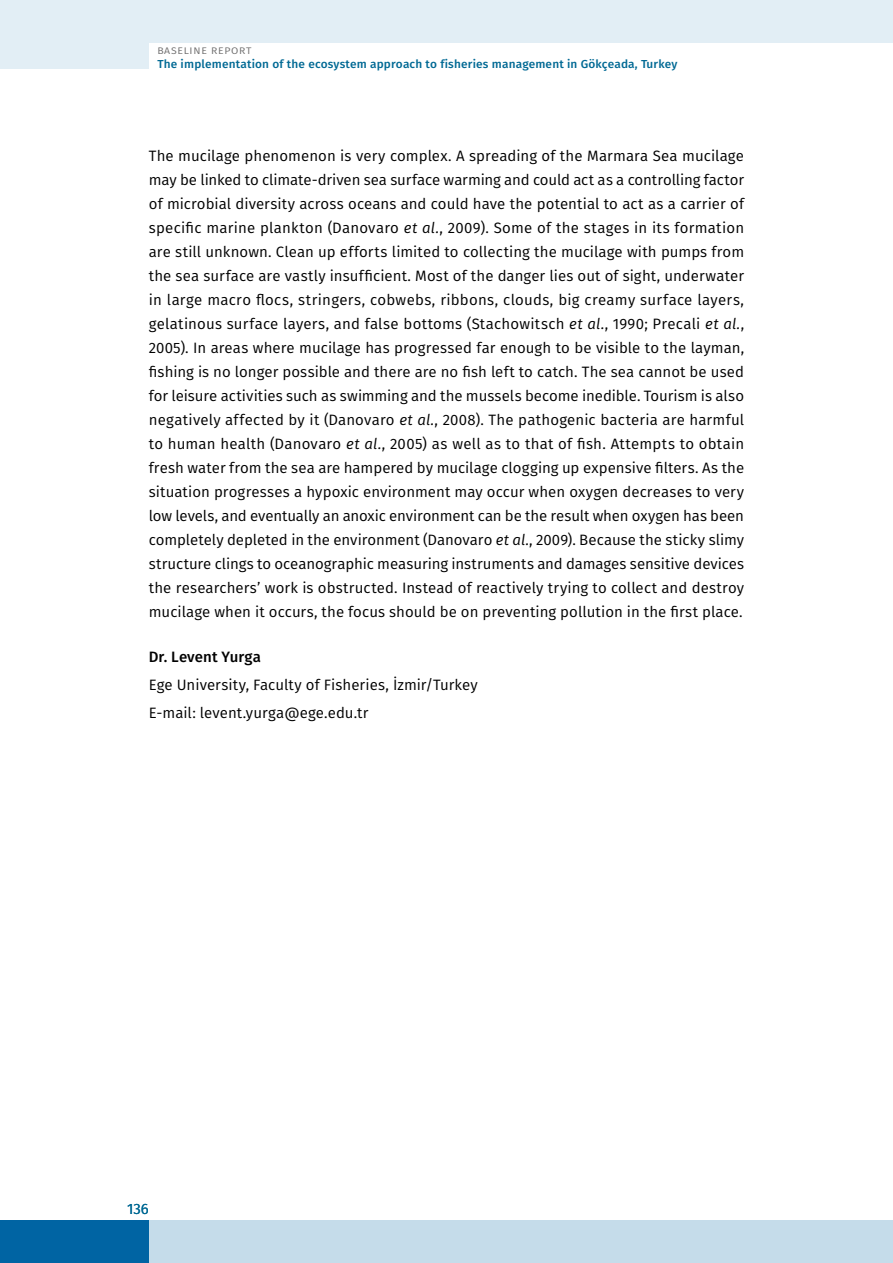
<style>
.page{position:relative;width:893px;height:1263px;background:#fff}
.page>*{position:absolute;margin:0;border:0;box-sizing:border-box;transform-origin:0 0}
.t1{font:15px/24px "Fira Sans";letter-spacing:.005em;color:#000;text-align:justify}
.t2{font:500 15px "Fira Sans";letter-spacing:.005em;color:#000}
.t3{font:15px "Fira Sans";color:#006994}
.t4{font:500 11.55px "Fira Sans";letter-spacing:.015em;color:#006994}
.t5{font:9.6px "Fira Sans";letter-spacing:.07em;color:#706f6f;scale:1.1 1}
.s1{font-style:italic}
</style>
<div class="page">
<div style="left:0;top:1220px;width:893px;height:43px;background:#c5dcea"></div>
<div style="left:0;top:1220px;width:149px;height:43px;background:#0064a3"></div>
<div style="left:0;top:0;width:893px;height:43px;background:#e2eef5"></div>
<div style="left:0;top:0;width:149px;height:68px;background:#e2eef5"></div>
<p class="t5" style="left:157px;top:44px;width:87px">BASELINE REPORT</p>
<p class="t4" style="left:157px;top:56px;width:521px">The implementation of the ecosystem approach to fisheries management in Gökçeada, Turkey</p>
<p class="t1" style="left:149px;top:143px;width:597px">The mucilage phenomenon is very complex. A spreading of the Marmara Sea mucilage may be linked to climate-driven sea surface warming and could act as a controlling factor of microbial diversity across oceans and could have the potential to act as a carrier of specific marine plankton (Danovaro <span class="s1">et al.</span>, 2009). Some of the stages in its formation are still unknown. Clean up efforts limited to collecting the mucilage with pumps from the sea surface are vastly insufficient. Most of the danger lies out of sight, underwater in large macro flocs, stringers, cobwebs, ribbons, clouds, big creamy surface layers, gelatinous surface layers, and false bottoms (Stachowitsch <span class="s1">et al.</span>, 1990; Precali <span class="s1">et al.</span>, 2005). In areas where mucilage has progressed far enough to be visible to the layman, fishing is no longer possible and there are no fish left to catch. The sea cannot be used for leisure activities such as swimming and the mussels become inedible. Tourism is also negatively affected by it (Danovaro <span class="s1">et al.</span>, 2008). The pathogenic bacteria are harmful to human health (Danovaro <span class="s1">et al.</span>, 2005) as well as to that of fish. Attempts to obtain fresh water from the sea are hampered by mucilage clogging up expensive filters. As the situation progresses a hypoxic environment may occur when oxygen decreases to very low levels, and eventually an anoxic environment can be the result when oxygen has been completely depleted in the environment (Danovaro <span class="s1">et al.</span>, 2009). Because the sticky slimy structure clings to oceanographic measuring instruments and damages sensitive devices the researchers’ work is obstructed. Instead of reactively trying to collect and destroy mucilage when it occurs, the focus should be on preventing pollution in the first place.</p>
<p class="t2" style="left:149px;top:646px;width:114px">Dr. Levent Yurga</p>
<p class="t1" style="left:149px;top:671px;width:330px;line-height:28.2px">Ege University, Faculty of Fisheries, İzmir/Turkey<br>E-mail: levent.yurga@ege.edu.tr</p>
<p class="t3" style="left:127px;top:1198px;width:23px">136</p>
</div>
